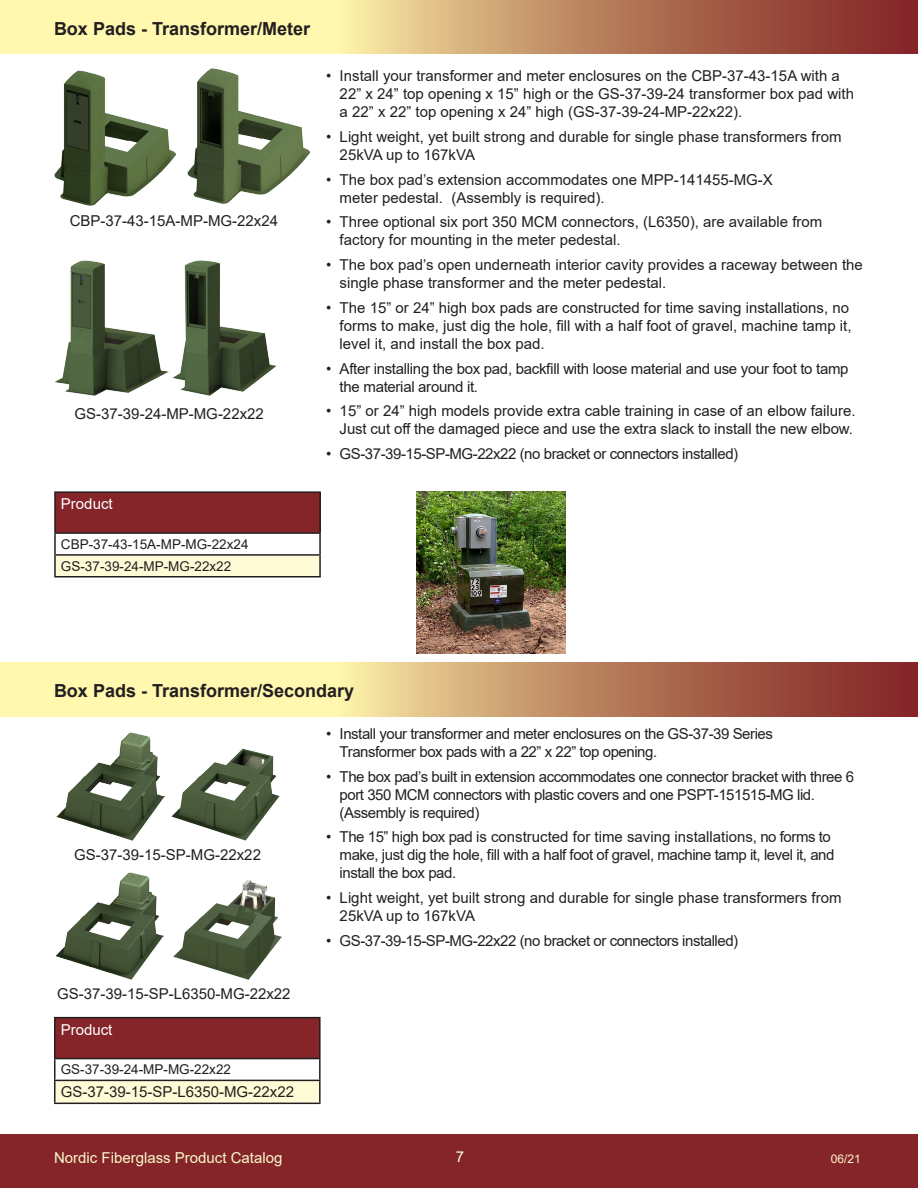
<style>
.page{position:relative;width:918px;height:1188px;background:#fff}
.page>*{position:absolute;margin:0;border:0;box-sizing:border-box;transform-origin:0 0}
.Category_Heading{font:700 18px "Arial";color:#231f20}
._2020_Catalog_Paragr{font:15px/18px "Arial";color:#231f20}
._2020_Catalog_Paragr-2{font:15px/18px "Arial";letter-spacing:-.03em;color:#231f20}
._2020_Catalog_Paragr-3{font:15px/18px "Arial";letter-spacing:-.02em;color:#231f20}
.t1{font:15px "Arial";color:#faf8cb}
.t2{font:15px "Arial";color:#fff}
.t3{font:15px "Arial";color:#fcfcec}
.t4{font:13.5px "Arial";color:#231f20}
.t5{font:12px "Arial";color:#faf8cb}
</style>
<div class="page">
<img style="left:174px;top:880px;width:108px;height:100px">
<img style="left:55px;top:872px;width:108px;height:108px">
<svg style="left:0;top:0;width:918px;height:54px"></svg>
<div style="left:0;top:1134px;width:918px;height:54px;background:#852529"></div>
<img style="left:54px;top:70px;width:122px;height:135px">
<img style="left:187px;top:68px;width:122px;height:135px">
<img style="left:55px;top:261px;width:113px;height:135px">
<img style="left:173px;top:261px;width:104px;height:135px">
<svg style="left:0;top:663px;width:918px;height:54px"></svg>
<img style="left:57px;top:732px;width:108px;height:108px">
<img style="left:172px;top:749px;width:108px;height:91px">
<img style="left:417px;top:491px;width:149px;height:162px">
<div style="left:55px;top:492px;width:265px;height:41px;background:#852529"></div>
<div style="left:55px;top:555px;width:265px;height:22px;background:#fffbd6"></div>
<hr style="left:54px;top:534px;width:2px;height:20px;background:#231f20">
<hr style="left:319px;top:534px;width:2px;height:20px;background:#231f20">
<hr style="left:54px;top:554px;width:267px;height:2px;background:#231f20">
<hr style="left:54px;top:556px;width:2px;height:20px;background:#231f20">
<hr style="left:319px;top:556px;width:2px;height:20px;background:#231f20">
<hr style="left:54px;top:576px;width:267px;height:2px;background:#231f20">
<hr style="left:54px;top:491px;width:267px;height:2px;background:#231f20">
<hr style="left:54px;top:493px;width:2px;height:39px;background:#231f20">
<hr style="left:319px;top:493px;width:2px;height:39px;background:#231f20">
<hr style="left:54px;top:532px;width:267px;height:2px;background:#231f20">
<div style="left:55px;top:1018px;width:265px;height:41px;background:#852529"></div>
<div style="left:55px;top:1080px;width:265px;height:23px;background:#fffbd6"></div>
<hr style="left:54px;top:1058px;width:267px;height:1px;background:#231f20">
<hr style="left:54px;top:1059px;width:2px;height:21px;background:#231f20">
<hr style="left:319px;top:1059px;width:2px;height:21px;background:#231f20">
<hr style="left:54px;top:1080px;width:267px;height:1px;background:#231f20">
<hr style="left:54px;top:1081px;width:2px;height:22px;background:#231f20">
<hr style="left:319px;top:1081px;width:2px;height:22px;background:#231f20">
<hr style="left:54px;top:1103px;width:267px;height:1px;background:#231f20">
<hr style="left:54px;top:1017px;width:267px;height:1px;background:#231f20">
<hr style="left:54px;top:1018px;width:2px;height:40px;background:#231f20">
<hr style="left:319px;top:1018px;width:2px;height:40px;background:#231f20">
<p class="Category_Heading" style="left:54px;top:16px;width:258px">Box Pads - Transformer/Meter</p>
<p class="_2020_Catalog_Paragr" style="left:70px;top:212px;width:210px">CBP-37-43-15A-MP-MG-22x24</p>
<p class="_2020_Catalog_Paragr" style="left:75px;top:405px;width:191px">GS-37-39-24-MP-MG-22x22</p>
<p class="t2" style="left:61px;top:493px;width:53px">Product</p>
<p class="t4" style="left:61px;top:535px;width:189px">CBP-37-43-15A-MP-MG-22x24</p>
<p class="t4" style="left:61px;top:557px;width:172px">GS-37-39-24-MP-MG-22x22</p>
<p class="_2020_Catalog_Paragr" style="left:340px;top:67px;width:516px;text-indent:-14px">• Install your transformer and meter enclosures on the CBP-37-43-15A with a<br>22” x 24” top opening x 15” high or the GS-37-39-24 transformer box pad with a 22” x 22” top opening x 24” high (GS-37-39-24-MP-22x22).</p>
<p class="_2020_Catalog_Paragr" style="left:340px;top:128px;width:503px;text-indent:-14px">• Light weight, yet built strong and durable for single phase transformers from<br>25kVA up to 167kVA</p>
<p class="_2020_Catalog_Paragr" style="left:340px;top:170px;width:435px;text-indent:-14px">• The box pad’s extension accommodates one MPP-141455-MG-X meter pedestal. (Assembly is required).</p>
<p class="_2020_Catalog_Paragr" style="left:340px;top:213px;width:484px;text-indent:-14px">• Three optional six port 350 MCM connectors, (L6350), are available from factory for mounting in the meter pedestal.</p>
<p class="_2020_Catalog_Paragr" style="left:340px;top:256px;width:525px;text-indent:-14px">• The box pad’s open underneath interior cavity provides a raceway between the single phase transformer and the meter pedestal.</p>
<p class="_2020_Catalog_Paragr" style="left:340px;top:299px;width:513px;text-indent:-14px">• The 15” or 24” high box pads are constructed for time saving installations, no forms to make, just dig the hole, fill with a half foot of gravel, machine tamp it, level it, and install the box pad.</p>
<p class="_2020_Catalog_Paragr-3" style="left:340px;top:359px;width:510px;text-indent:-14px">• After installing the box pad, backfill with loose material and use your foot to tamp the material around it.</p>
<p class="_2020_Catalog_Paragr" style="left:326px;top:402px;width:531px;text-align:right">• 15” or 24” high models provide extra cable training in case of an elbow failure.<br>Just cut off the damaged piece and use the extra slack to install the new elbow.</p>
<p class="_2020_Catalog_Paragr-2" style="left:326px;top:445px;width:414px">• GS-37-39-15-SP-MG-22x22 (no bracket or connectors installed)</p>
<p class="Category_Heading" style="left:54px;top:678px;width:302px">Box Pads - Transformer/Secondary</p>
<p class="_2020_Catalog_Paragr-2" style="left:340px;top:725px;width:435px;text-indent:-14px">• Install your transformer and meter enclosures on the GS-37-39 Series<br>Transformer box pads with a 22” x 22” top opening.</p>
<p class="_2020_Catalog_Paragr-2" style="left:340px;top:767px;width:516px;text-indent:-14px">• The box pad’s built in extension accommodates one connector bracket with three 6 port 350 MCM connectors with plastic covers and one PSPT-151515-MG lid. (Assembly is required)</p>
<p class="_2020_Catalog_Paragr-2" style="left:340px;top:828px;width:496px;text-indent:-14px">• The 15” high box pad is constructed for time saving installations, no forms to make, just dig the hole, fill with a half foot of gravel, machine tamp it, level it, and install the box pad.</p>
<p class="_2020_Catalog_Paragr" style="left:340px;top:889px;width:503px;text-indent:-14px">• Light weight, yet built strong and durable for single phase transformers from<br>25kVA up to 167kVA</p>
<p class="_2020_Catalog_Paragr-2" style="left:326px;top:932px;width:414px">• GS-37-39-15-SP-MG-22x22 (no bracket or connectors installed)</p>
<p class="_2020_Catalog_Paragr" style="left:74px;top:845px;width:188px">GS-37-39-15-SP-MG-22x22</p>
<p class="_2020_Catalog_Paragr" style="left:57px;top:984px;width:235px">GS-37-39-15-SP-L6350-MG-22x22</p>
<p class="t2" style="left:61px;top:1019px;width:53px">Product</p>
<p class="t4" style="left:61px;top:1060px;width:172px">GS-37-39-24-MP-MG-22x22</p>
<p class="_2020_Catalog_Paragr" style="left:61px;top:1083px;width:235px">GS-37-39-15-SP-L6350-MG-22x22</p>
<p class="t1" style="left:54px;top:1147px;width:230px">Nordic Fiberglass Product Catalog</p>
<p class="t3" style="left:456px;top:1146px;width:10px">7</p>
<p class="t5" style="left:831px;top:1150px;width:32px">06/21</p>
</div>
